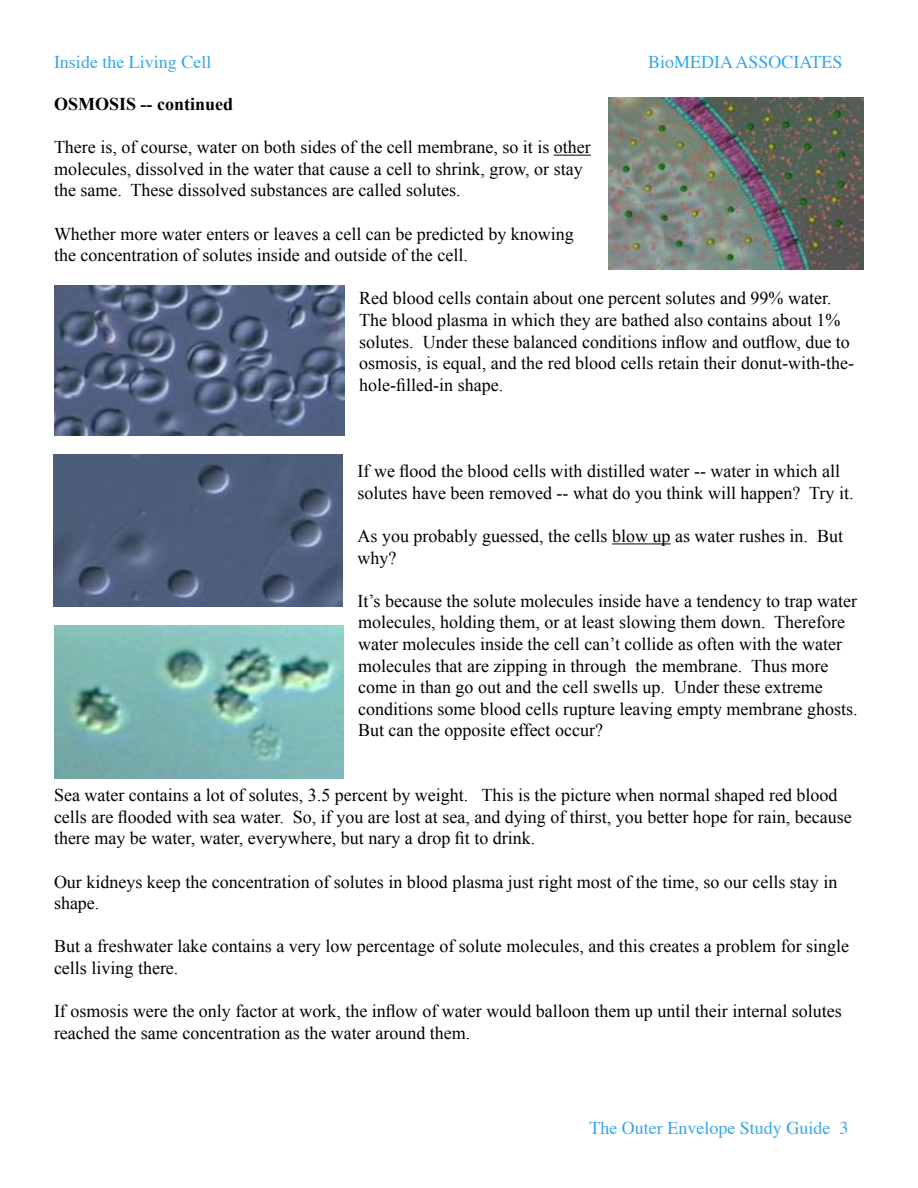
<style>
.page{position:relative;width:918px;height:1188px;background:#fff}
.page>*{position:absolute;margin:0;border:0;box-sizing:border-box;transform-origin:0 0}
.t1{font:18px/21.6px "Times New Roman";color:#000}
.t2{font:18px "Times";color:#36a7e9}
.t3{font:700 18px "Times New Roman";color:#000}
</style>
<div class="page">
<hr style="left:554px;top:155px;width:37px;height:1px;background:#000">
<hr style="left:612px;top:543px;width:59px;height:1px;background:#000">
<img style="left:608px;top:97px;width:256px;height:173px">
<img style="left:54px;top:285px;width:290px;height:150px">
<img style="left:54px;top:454px;width:289px;height:152px">
<img style="left:54px;top:626px;width:289px;height:152px">
<p class="t2" style="left:54px;top:50px;width:159px">Inside the Living Cell</p>
<p class="t2" style="left:648px;top:50px;width:196px">BioMEDIA ASSOCIATES</p>
<p class="t3" style="left:54px;top:94px;width:181px">OSMOSIS -- continued</p>
<p class="t1" style="left:54px;top:136px;width:538px">There is, of course, water on both sides of the cell membrane, so it is other molecules, dissolved in the water that cause a cell to shrink, grow, or stay the same. These dissolved substances are called solutes.</p>
<p class="t1" style="left:54px;top:223px;width:521px">Whether more water enters or leaves a cell can be predicted by knowing the concentration of solutes inside and outside of the cell.</p>
<p class="t1" style="left:359px;top:287px;width:496px">Red blood cells contain about one percent solutes and 99% water.<br>The blood plasma in which they are bathed also contains about 1% solutes. Under these balanced conditions inflow and outflow, due to osmosis, is equal, and the red blood cells retain their donut-with-the&shy;hole-filled-in shape.</p>
<p class="t1" style="left:358px;top:460px;width:497px">If we flood the blood cells with distilled water -- water in which all solutes have been removed -- what do you think will happen? Try it.</p>
<p class="t1" style="left:358px;top:525px;width:487px">As you probably guessed, the cells blow up as water rushes in. But why?</p>
<p class="t1" style="left:358px;top:590px;width:501px">It’s because the solute molecules inside have a tendency to trap water molecules, holding them, or at least slowing them down. Therefore water molecules inside the cell can’t collide as often with the water molecules that are zipping in through the membrane. Thus more come in than go out and the cell swells up. Under these extreme conditions some blood cells rupture leaving empty membrane ghosts.<br>But can the opposite effect occur?</p>
<p class="t1" style="left:54px;top:784px;width:799px">Sea water contains a lot of solutes, 3.5 percent by weight. This is the picture when normal shaped red blood cells are flooded with sea water. So, if you are lost at sea, and dying of thirst, you better hope for rain, because there may be water, water, everywhere, but nary a drop fit to drink.</p>
<p class="t1" style="left:54px;top:871px;width:785px">Our kidneys keep the concentration of solutes in blood plasma just right most of the time, so our cells stay in shape.</p>
<p class="t1" style="left:54px;top:935px;width:797px">But a freshwater lake contains a very low percentage of solute molecules, and this creates a problem for single cells living there.</p>
<p class="t1" style="left:54px;top:1000px;width:789px">If osmosis were the only factor at work, the inflow of water would balloon them up until their internal solutes reached the same concentration as the water around them.</p>
<p class="t2" style="left:590px;top:1117px;width:260px">The Outer Envelope Study Guide 3</p>
</div>
